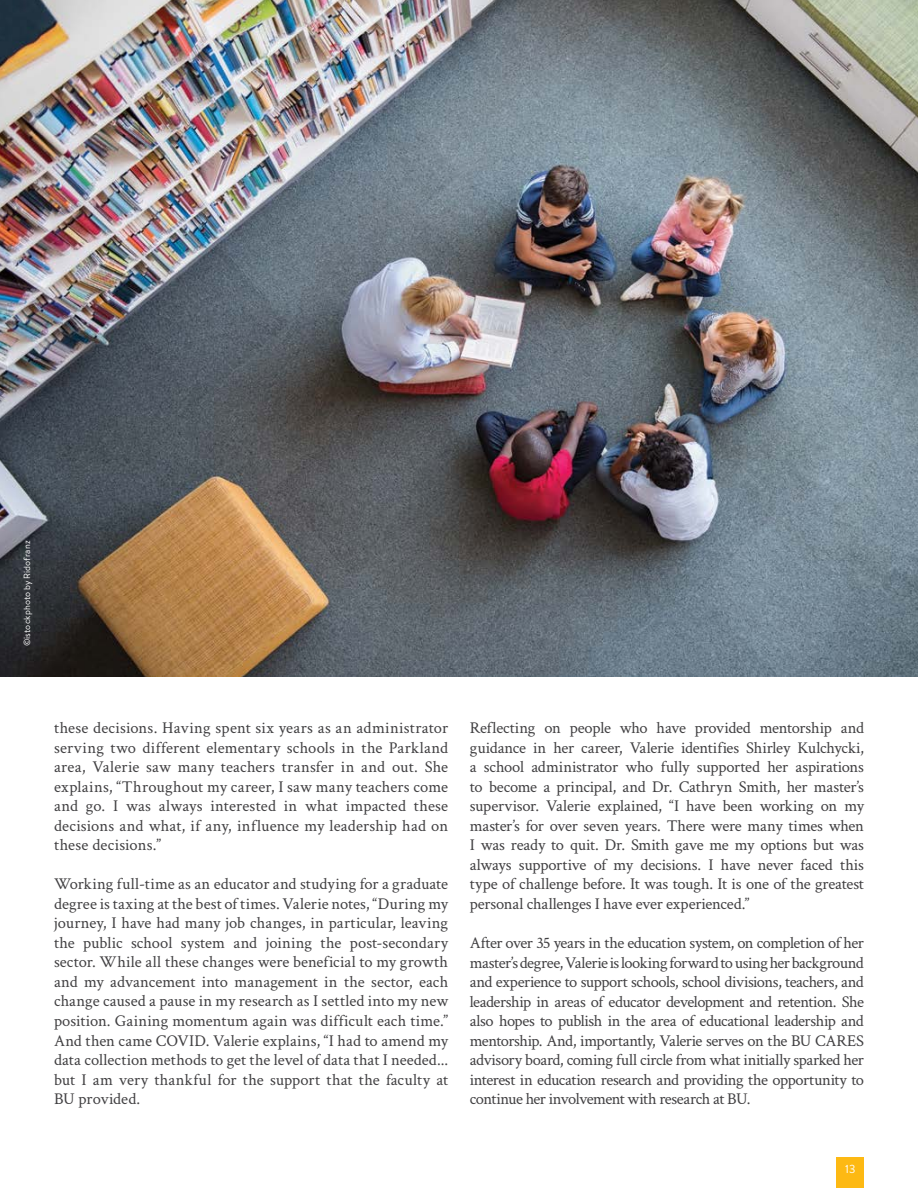
<style>
.page{position:relative;width:918px;height:1188px;background:#fff}
.page>*{position:absolute;margin:0;border:0;box-sizing:border-box;transform-origin:0 0}
.t1{font:16.5px/19.5px "Crimson Text";letter-spacing:-.005em;color:#414042;text-align:justify}
.t2{font:12px "Brandon Grotesque";color:#fff}
.t3{font:9px "Brandon Text";letter-spacing:.01em;color:#fff}
</style>
<div class="page">
<img style="left:0;top:0;width:918px;height:676px">
<div style="left:836px;top:1157px;width:28px;height:31px;background:#fdb913"></div>
<p class="t3" style="left:21px;top:646px;width:107px;rotate:-90deg">©istockphoto by Ridofranz</p>
<p class="t1" style="left:54px;top:717px;width:396px">these decisions. Having spent six years as an administrator serving two different elementary schools in the Parkland area, Valerie saw many teachers transfer in and out. She explains, “Throughout my career, I saw many teachers come and go. I was always interested in what impacted these decisions and what, if any, influence my leadership had on these decisions.”</p>
<p class="t1" style="left:54px;top:874px;width:396px">Working full-time as an educator and studying for a graduate degree is taxing at the best of times. Valerie notes, “During my journey, I have had many job changes, in particular, leaving the public school system and joining the post-secondary sector. While all these changes were beneficial to my growth and my advancement into management in the sector, each change caused a pause in my research as I settled into my new position. Gaining momentum again was difficult each time.” And then came COVID. Valerie explains, “I had to amend my data collection methods to get the level of data that I needed... but I am very thankful for the support that the faculty at BU provided.</p>
<p class="t1" style="left:470px;top:718px;width:396px">Reflecting on people who have provided mentorship and guidance in her career, Valerie identifies Shirley Kulchycki, a school administrator who fully supported her aspirations to become a principal, and Dr. Cathryn Smith, her master’s supervisor. Valerie explained, “I have been working on my master’s for over seven years. There were many times when I was ready to quit. Dr. Smith gave me my options but was always supportive of my decisions. I have never faced this type of challenge before. It was tough. It is one of the greatest personal challenges I have ever experienced.”</p>
<p class="t1" style="left:470px;top:932px;width:396px">After over 35 years in the education system, on completion of her master’s degree, Valerie is looking forward to using her background and experience to support schools, school divisions, teachers, and leadership in areas of educator development and retention. She also hopes to publish in the area of educational leadership and mentorship. And, importantly, Valerie serves on the BU CARES advisory board, coming full circle from what initially sparked her interest in education research and providing the opportunity to continue her involvement with research at BU.</p>
<p class="t2" style="left:847px;top:1160px;width:8px">9</p>
<p class="t2" style="left:845px;top:1160px;width:12px">13</p>
</div>
